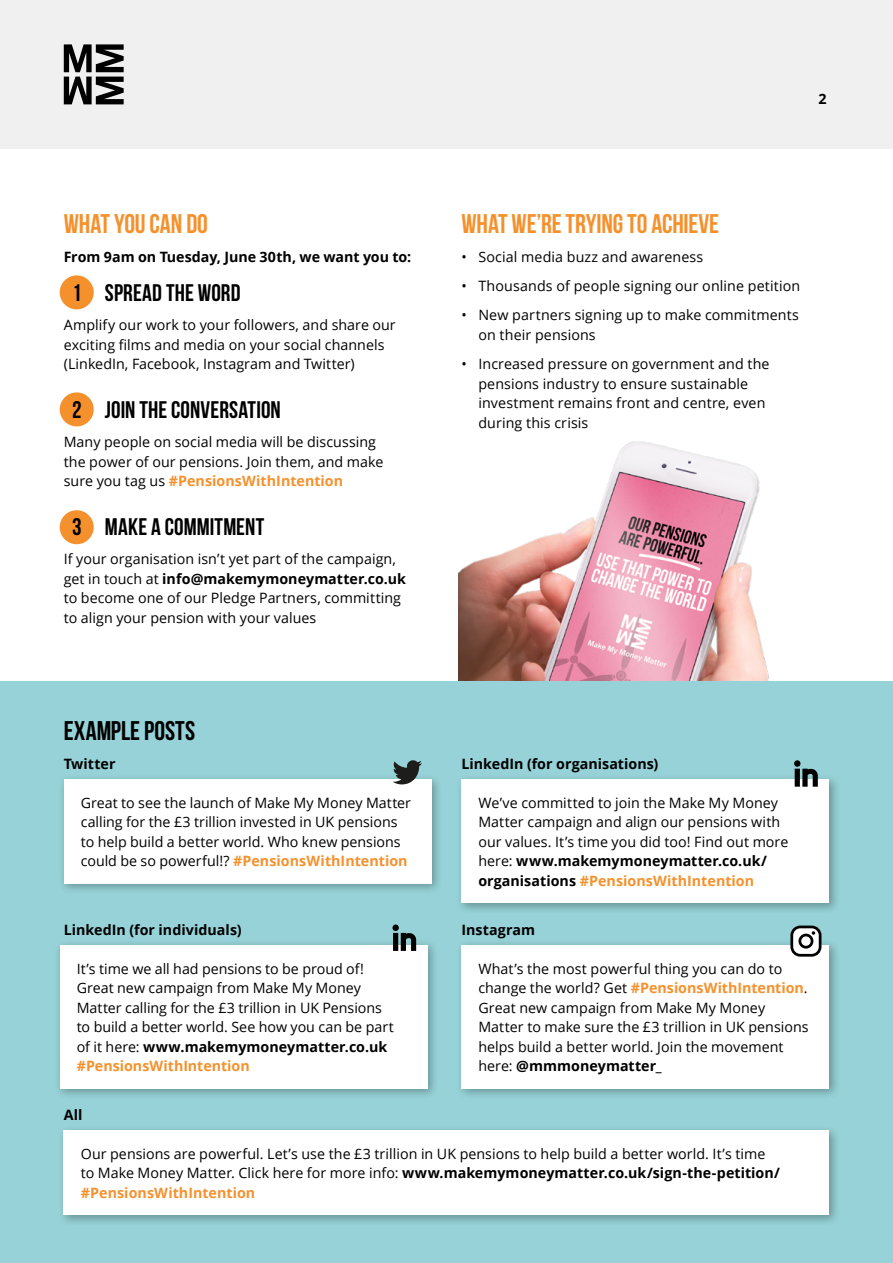
<style>
.page{position:relative;width:893px;height:1263px;background:#fff}
.page>*{position:absolute;margin:0;border:0;box-sizing:border-box;transform-origin:0 0}
.t1{font:700 27px "Bebas Neue";letter-spacing:-.005em;color:#f5912d}
.t2{font:700 27px "Bebas Neue";color:#000}
.t3{font:700 24px "Bebas Neue";letter-spacing:.005em;color:#000}
.t4{font:14.25px/19.5px "Open Sans";letter-spacing:.005em;color:#000}
.t5{font:700 14.25px "Open Sans";color:#000}
.s1{font-weight:700;color:#f5912d}
.s2{font-weight:700}
</style>
<div class="page">
<img style="left:459px;top:441px;width:310px;height:240px">
<div style="left:60px;top:275px;width:34px;height:34px;background:#f5912d;border-radius:50%"></div>
<div style="left:60px;top:392px;width:34px;height:34px;background:#f5912d;border-radius:50%"></div>
<div style="left:60px;top:510px;width:34px;height:34px;background:#f5912d;border-radius:50%"></div>
<div style="left:0;top:681px;width:893px;height:582px;background:#96d2d7"></div>
<div style="left:0;top:0;width:893px;height:149px;background:#f0f0f0"></div>
<svg style="left:64px;top:44px;width:60px;height:60px"></svg>
<div style="left:58px;top:774px;width:385px;height:121px;background:#000;opacity:.3"></div>
<div style="left:64px;top:779px;width:368px;height:104px;background:#fff"></div>
<div style="left:54px;top:939px;width:385px;height:161px;background:#000;opacity:.3"></div>
<div style="left:60px;top:945px;width:367px;height:143px;background:#fff"></div>
<div style="left:456px;top:939px;width:384px;height:161px;background:#000;opacity:.3"></div>
<div style="left:461px;top:945px;width:368px;height:143px;background:#fff"></div>
<div style="left:58px;top:1125px;width:782px;height:102px;background:#000;opacity:.3"></div>
<div style="left:64px;top:1130px;width:765px;height:85px;background:#fff"></div>
<div style="left:456px;top:774px;width:384px;height:141px;background:#000;opacity:.3"></div>
<div style="left:461px;top:779px;width:368px;height:124px;background:#fff"></div>
<svg style="left:794px;top:760px;width:24px;height:27px"></svg>
<svg style="left:392px;top:924px;width:24px;height:27px"></svg>
<div style="left:792px;top:927px;width:28px;height:28px;background:#fff;border-radius:8px"></div>
<div style="left:790px;top:925px;width:31px;height:32px;border:3px solid #000;border-radius:8px"></div>
<div style="left:798px;top:934px;width:15px;height:14px;border:3px solid #000;border-radius:50%"></div>
<svg style="left:812px;top:931px;width:3px;height:4px"></svg>
<svg style="left:392px;top:760px;width:30px;height:24px"></svg>
<p class="t5" style="left:819px;top:89px;width:10px">2</p>
<h1 class="t1" style="left:64px;top:208px;width:146px">WHAT YOU CAN DO</h1>
<p class="t5" style="left:64px;top:247px;width:349px">From 9am on Tuesday, June 30th, we want you to:</p>
<h2 class="t3" style="left:72px;top:279px;width:170px">1 SPREAD THE WORD</h2>
<p class="t4" style="left:64px;top:315px;width:333px">Amplify our work to your followers, and share our exciting films and media on your social channels (LinkedIn, Facebook, Instagram and Twitter)</p>
<h2 class="t3" style="left:72px;top:396px;width:210px">2 JOIN THE CONVERSATION</h2>
<p class="t4" style="left:64px;top:432px;width:321px">Many people on social media will be discussing the power of our pensions. Join them, and make sure you tag us <span class="s1">#PensionsWithIntention</span></p>
<h2 class="t3" style="left:72px;top:513px;width:193px">3 MAKE A COMMITMENT</h2>
<p class="t4" style="left:64px;top:549px;width:344px">If your organisation isn’t yet part of the campaign, get in touch at <span class="s2">info@makemymoneymatter.co.uk </span>to become one of our Pledge Partners, committing to align your pension with your values</p>
<h1 class="t1" style="left:461px;top:208px;width:259px">WHAT WE’RE TRYING TO ACHIEVE</h1>
<p class="t4" style="left:461px;top:246px;width:244px">• Social media buzz and awareness</p>
<p class="t4" style="left:461px;top:276px;width:340px">• Thousands of people signing our online petition</p>
<p class="t4" style="left:478px;top:305px;width:322px;text-indent:-17px">• New partners signing up to make commitments on their pensions</p>
<p class="t4" style="left:478px;top:354px;width:293px;text-indent:-17px">• Increased pressure on government and the pensions industry to ensure sustainable investment remains front and centre, even during this crisis</p>
<h1 class="t2" style="left:64px;top:715px;width:133px">EXAMPLE POSTS</h1>
<p class="t5" style="left:64px;top:754px;width:53px">Twitter</p>
<p class="t5" style="left:461px;top:754px;width:199px">LinkedIn (for organisations)</p>
<p class="t4" style="left:81px;top:792px;width:332px">Great to see the launch of Make My Money Matter calling for the £3 trillion invested in UK pensions to help build a better world. Who knew pensions could be so powerful!? <span class="s1">#PensionsWithIntention</span></p>
<p class="t4" style="left:478px;top:792px;width:312px">We’ve committed to join the Make My Money Matter campaign and align our pensions with our values. It’s time you did too! Find out more here: <span class="s2">www.makemymoneymatter.co.uk/ organisations</span> <span class="s1">#PensionsWithIntention</span></p>
<p class="t5" style="left:64px;top:919px;width:179px">LinkedIn (for individuals)</p>
<p class="t5" style="left:461px;top:919px;width:75px">Instagram</p>
<p class="t4" style="left:77px;top:958px;width:319px">It’s time we all had pensions to be proud of!<br>Great new campaign from Make My Money Matter calling for the £3 trillion in UK Pensions to build a better world. See how you can be part of it here: <span class="s2">www.makemymoneymatter.co.uk </span><span class="s1">#PensionsWithIntention</span></p>
<p class="t4" style="left:478px;top:958px;width:332px">What’s the most powerful thing you can do to change the world? Get <span class="s1">#PensionsWithIntention</span>.<br>Great new campaign from Make My Money Matter to make sure the £3 trillion in UK pensions helps build a better world. Join the movement here: <span class="s2">@mmmoneymatter_</span></p>
<p class="t5" style="left:64px;top:1105px;width:20px">All</p>
<p class="t4" style="left:81px;top:1143px;width:701px">Our pensions are powerful. Let’s use the £3 trillion in UK pensions to help build a better world. It’s time to Make Money Matter. Click here for more info: <span class="s2">www.makemymoneymatter.co.uk/sign-the-petition/ </span><span class="s1">#PensionsWithIntention</span></p>
</div>
